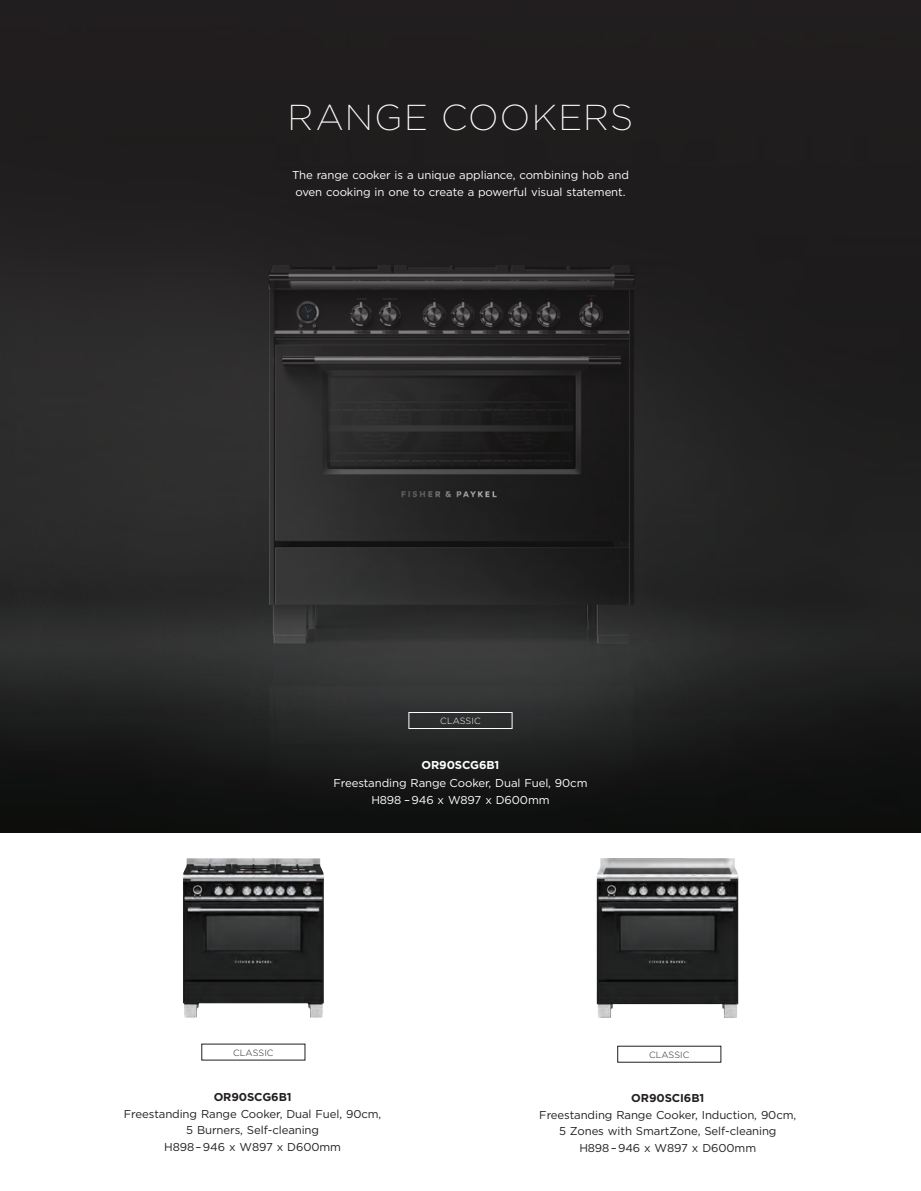
<style>
.page{position:relative;width:921px;height:1191px;background:#fff}
.page>*{position:absolute;margin:0;border:0;box-sizing:border-box;transform-origin:0 0}
.FP_22pt_Headline_UC{font:200 36px "Gotham";letter-spacing:.035em;color:#fff}
.FP_6_5_Book_SC_Left{font:11.4px "Gotham";letter-spacing:-.01em;color:#231f20}
.FP_6_5_Book_SC_Left-2{font:11.4px "Gotham";letter-spacing:-.01em;color:#fff}
.FP_6_5_Book_SC_Left-3{font:700 11.4px "Gotham";letter-spacing:-.01em;color:#231f20}
.FP_6_5_Book_SC_Left-4{font:700 11.4px "Gotham";letter-spacing:-.01em;color:#fff}
.FP_6_5_Book_SC_Left-5{font:300 9px "Gotham";letter-spacing:.01em;color:#231f20}
.FP_6_5_Book_SC_Left-6{font:300 9px "Gotham";letter-spacing:.01em;color:#fff}
</style>
<div class="page">
<img style="left:0;top:0;width:920px;height:832px">
<div style="left:408px;top:712px;width:104px;height:17px;border:1px solid #fff"></div>
<img style="left:183px;top:858px;width:141px;height:159px">
<img style="left:597px;top:858px;width:141px;height:159px">
<p class="FP_22pt_Headline_UC" style="left:288px;top:95px;width:347px">RANGE COOKERS</p>
<p class="FP_6_5_Book_SC_Left-2" style="left:292px;top:168px;width:338px">The range cooker is a unique appliance, combining hob and</p>
<p class="FP_6_5_Book_SC_Left-2" style="left:295px;top:184px;width:331px">oven cooking in one to create a powerful visual statement.</p>
<p class="FP_6_5_Book_SC_Left-6" style="left:440px;top:715px;width:42px">CLASSIC</p>
<p class="FP_6_5_Book_SC_Left-4" style="left:421px;top:757px;width:79px">OR90SCG6B1</p>
<p class="FP_6_5_Book_SC_Left-2" style="left:333px;top:775px;width:256px">Freestanding Range Cooker, Dual Fuel, 90cm</p>
<p class="FP_6_5_Book_SC_Left-2" style="left:371px;top:792px;width:180px">H898 – 946 x W897 x D600mm</p>
<p class="FP_6_5_Book_SC_Left-5" style="left:233px;top:1046px;width:42px">CLASSIC</p>
<p class="FP_6_5_Book_SC_Left-5" style="left:649px;top:1048px;width:42px">CLASSIC</p>
<p class="FP_6_5_Book_SC_Left-3" style="left:214px;top:1089px;width:79px">OR90SCG6B1</p>
<p class="FP_6_5_Book_SC_Left" style="left:124px;top:1106px;width:259px">Freestanding Range Cooker, Dual Fuel, 90cm,</p>
<p class="FP_6_5_Book_SC_Left" style="left:186px;top:1122px;width:134px">5 Burners, Self-cleaning</p>
<p class="FP_6_5_Book_SC_Left" style="left:164px;top:1139px;width:178px">H898 – 946 x W897 x D600mm</p>
<p class="FP_6_5_Book_SC_Left-3" style="left:631px;top:1090px;width:75px">OR90SCI6B1</p>
<p class="FP_6_5_Book_SC_Left" style="left:539px;top:1107px;width:258px">Freestanding Range Cooker, Induction, 90cm,</p>
<p class="FP_6_5_Book_SC_Left" style="left:559px;top:1124px;width:219px">5 Zones with SmartZone, Self-cleaning</p>
<p class="FP_6_5_Book_SC_Left" style="left:579px;top:1140px;width:178px">H898 – 946 x W897 x D600mm</p>
</div>
